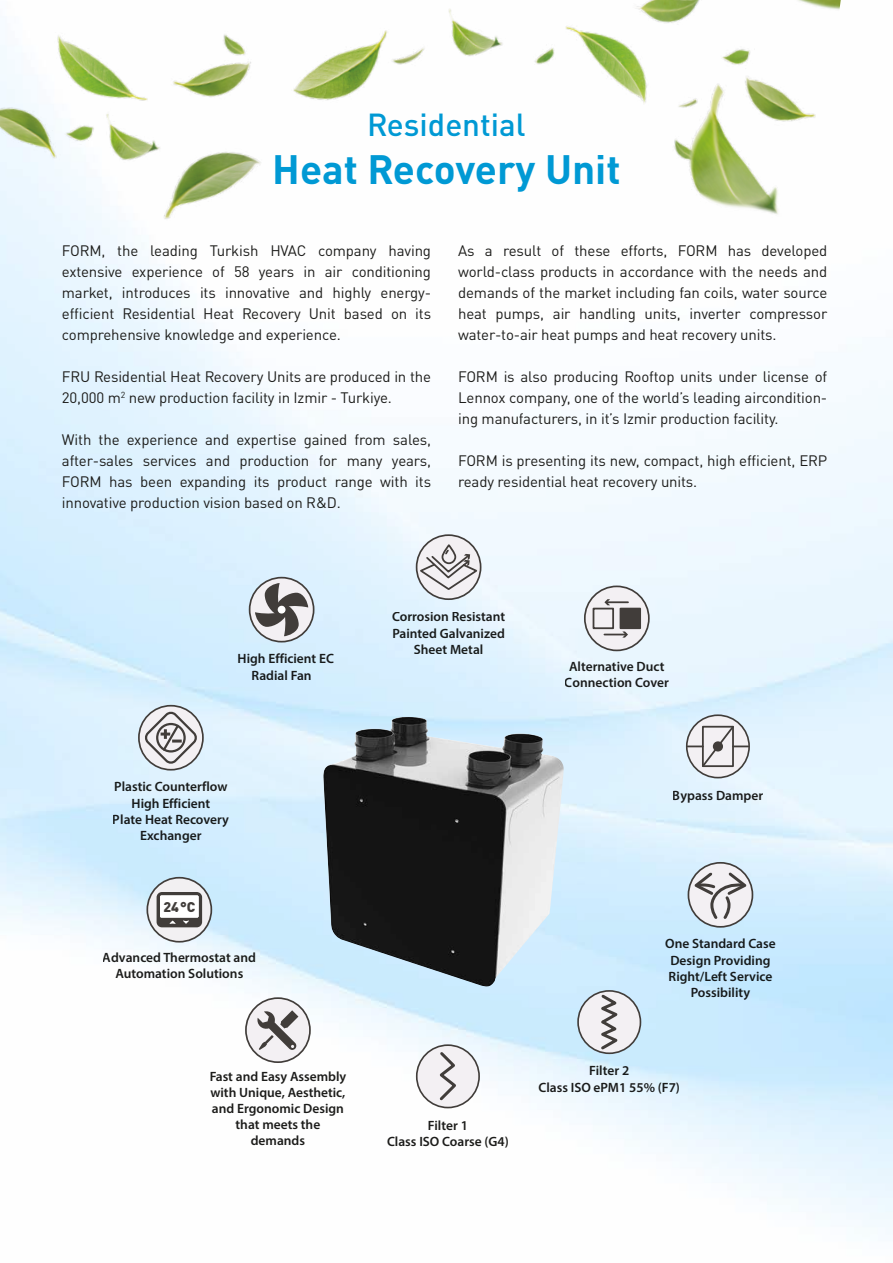
<style>
.page{position:relative;width:893px;height:1263px;background:#fff}
.page>*{position:absolute;margin:0;border:0;box-sizing:border-box;transform-origin:0 0}
.t1{font:700 40.5px "DIN Pro";color:#0099d4}
.t2{font:500 31.5px "DIN Pro";color:#0099d4}
.t3{font:15px/21px "DIN Pro";letter-spacing:-.01em;color:#1d1d1b;text-align:justify}
.t4{font:900 13.95px "DIN Pro";color:#413d3a}
.t5{font:600 13.5px/16.2px "Myriad Pro";color:#1d1d1b;text-align:center}
</style>
<div class="page">
<img style="left:0;top:241px;width:893px;height:993px">
<img style="left:323px;top:717px;width:241px;height:270px">
<img style="left:0;top:0;width:841px;height:241px">
<svg style="left:245px;top:997px;width:66px;height:66px"></svg>
<div style="left:247px;top:999px;width:62px;height:62px;background:#f3f0f3;border-radius:50%"></div>
<svg style="left:257px;top:1010px;width:41px;height:40px"></svg>
<svg style="left:688px;top:862px;width:65px;height:66px"></svg>
<div style="left:689px;top:864px;width:63px;height:62px;background:#f3f0f3;border-radius:50%"></div>
<svg style="left:695px;top:872px;width:51px;height:48px"></svg>
<svg style="left:249px;top:577px;width:65px;height:65px"></svg>
<svg style="left:250px;top:578px;width:63px;height:63px"></svg>
<svg style="left:255px;top:583px;width:53px;height:53px"></svg>
<div style="left:278px;top:606px;width:8px;height:8px;background:#fff;border-radius:50%"></div>
<svg style="left:138px;top:705px;width:66px;height:65px"></svg>
<svg style="left:140px;top:706px;width:62px;height:63px"></svg>
<svg style="left:142px;top:709px;width:58px;height:57px"></svg>
<svg style="left:416px;top:1044px;width:64px;height:64px"></svg>
<div style="left:418px;top:1046px;width:60px;height:61px;background:#f3f0f3;border-radius:50%"></div>
<svg style="left:439px;top:1052px;width:17px;height:49px"></svg>
<svg style="left:577px;top:990px;width:64px;height:64px"></svg>
<div style="left:579px;top:992px;width:61px;height:60px;background:#f3f0f3;border-radius:50%"></div>
<svg style="left:591px;top:992px;width:31px;height:60px"></svg>
<svg style="left:584px;top:585px;width:66px;height:66px"></svg>
<div style="left:586px;top:587px;width:62px;height:62px;background:#f3f0f3;border-radius:50%"></div>
<div style="left:593px;top:608px;width:21px;height:21px;border:2px solid #413d3a"></div>
<div style="left:620px;top:608px;width:21px;height:21px;background:#413d3a"></div>
<svg style="left:604px;top:631px;width:24px;height:7px"></svg>
<hr style="left:606px;top:601px;width:22px;height:2px;background:#413d3a">
<svg style="left:604px;top:599px;width:6px;height:6px"></svg>
<svg style="left:686px;top:714px;width:64px;height:64px"></svg>
<div style="left:688px;top:716px;width:60px;height:61px;background:#f3f0f3;border-radius:50%"></div>
<svg style="left:688px;top:724px;width:60px;height:45px"></svg>
<div style="left:714px;top:742px;width:8px;height:9px;background:#413d3a;border-radius:50%"></div>
<div style="left:713px;top:741px;width:10px;height:10px;border:2px solid #413d3a;border-radius:50%"></div>
<svg style="left:146px;top:877px;width:66px;height:65px"></svg>
<div style="left:148px;top:878px;width:62px;height:63px;background:#f2f0f2;border-radius:50%"></div>
<svg style="left:157px;top:892px;width:45px;height:35px"></svg>
<svg style="left:416px;top:534px;width:65px;height:66px"></svg>
<div style="left:417px;top:536px;width:63px;height:62px;background:#f3f0f3;border-radius:50%"></div>
<div style="left:442px;top:544px;width:14px;height:20px;border:2px solid #413d3a;border-radius:6px"></div>
<svg style="left:417px;top:548px;width:63px;height:43px"></svg>
<h2 class="t2" style="left:367px;top:99px;width:160px">Residential</h2>
<h1 class="t1" style="left:272px;top:136px;width:350px">Heat Recovery Unit</h1>
<p class="t3" style="left:62px;top:238px;width:371px">FORM, the leading Turkish HVAC company having extensive experience of 58 years in air conditioning market, introduces its innovative and highly energy&shy;efficient Residential Heat Recovery Unit based on its comprehensive knowledge and experience.</p>
<p class="t3" style="left:62px;top:364px;width:371px">FRU Residential Heat Recovery Units are produced in the<br>20,000 m<sup>2</sup> new production facility in Izmir - Turkiye.</p>
<p class="t3" style="left:62px;top:427px;width:371px">With the experience and expertise gained from sales, after-sales services and production for many years, FORM has been expanding its product range with its innovative production vision based on R&amp;D.</p>
<p class="t3" style="left:458px;top:238px;width:371px">As a result of these efforts, FORM has developed world-class products in accordance with the needs and demands of the market including fan coils, water source heat pumps, air handling units, inverter compressor water-to-air heat pumps and heat recovery units.</p>
<p class="t3" style="left:458px;top:364px;width:371px">FORM is also producing Rooftop units under license of Lennox company, one of the world’s leading aircondition&shy;ing manufacturers, in it’s Izmir production facility.</p>
<p class="t3" style="left:458px;top:448px;width:371px">FORM is presenting its new, compact, high efficient, ERP ready residential heat recovery units.</p>
<p class="t5" style="left:252px;top:650px;width:84px;text-align:left;text-indent:-14px">High Efficient EC<br>Radial Fan</p>
<p class="t5" style="left:113px;top:778px;width:118px">Plastic Counterflow<br>High Efficient<br>Plate Heat Recovery<br>Exchanger</p>
<p class="t4" style="left:164px;top:895px;width:33px">24°C</p>
<p class="t5" style="left:103px;top:949px;width:155px">Advanced Thermostat and<br>Automation Solutions</p>
<p class="t5" style="left:209px;top:1067px;width:138px">Fast and Easy Assembly with Unique, Aesthetic, and Ergonomic Design that meets the demands</p>
<p class="t5" style="left:392px;top:608px;width:115px">Corrosion Resistant<br>Painted Galvanized<br>Sheet Metal</p>
<p class="t5" style="left:565px;top:658px;width:106px">Alternative Duct<br>Connection Cover</p>
<p class="t5" style="left:673px;top:787px;width:92px">Bypass Damper</p>
<p class="t5" style="left:387px;top:1117px;width:123px">Filter 1<br>Class ISO Coarse (G4)</p>
<p class="t5" style="left:665px;top:935px;width:112px">One Standard Case<br>Design Providing<br>Right/Left Service<br>Possibility</p>
<p class="t5" style="left:538px;top:1062px;width:143px">Filter 2<br>Class ISO ePM1 55% (F7)</p>
</div>
